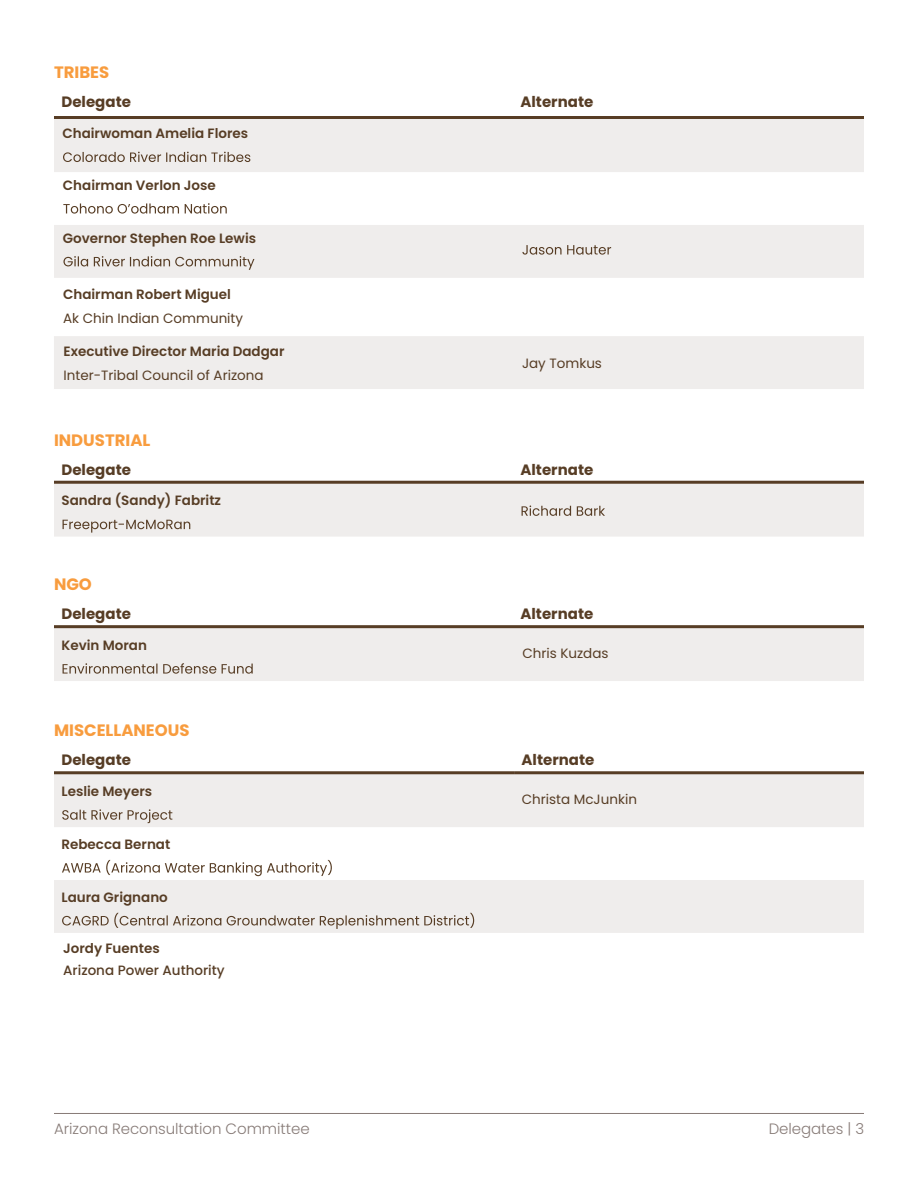
<style>
.page{position:relative;width:918px;height:1188px;background:#fff}
.page>*{position:absolute;margin:0;border:0;box-sizing:border-box;transform-origin:0 0}
.t1{font:700 16.5px "Poppins";color:#f89c3e}
.t2{font:700 15px "Poppins";color:#573d25}
.t3{font:300 15px "Poppins";letter-spacing:-.005em;color:#877b77}
.t4{font:600 13.5px "Poppins";color:#573d25}
.t5{font:13.5px "Poppins";color:#573d25}
.t6{font:500 13.5px "Poppins";color:#573d25}
</style>
<div class="page">
<hr style="left:54px;top:1113px;width:810px;height:1px;background:#877b77">
<svg style="left:54px;top:774px;width:810px;height:159px;fill:#efedec"></svg>
<hr style="left:54px;top:771px;width:460px;height:3px;background:#573d25">
<hr style="left:514px;top:771px;width:350px;height:3px;background:#573d25">
<svg style="left:62px;top:809px;width:110px;height:14px;background:#cfc8c2"></svg>
<svg style="left:62px;top:860px;width:270px;height:16px"></svg>
<svg style="left:62px;top:913px;width:412px;height:16px;background:#d3cdc8"></svg>
<div style="left:54px;top:484px;width:810px;height:53px;background:#efedec"></div>
<hr style="left:54px;top:481px;width:459px;height:3px;background:#573d25">
<hr style="left:513px;top:481px;width:351px;height:3px;background:#573d25">
<svg style="left:63px;top:520px;width:127px;height:13px;background:#ccc5bf"></svg>
<svg style="left:522px;top:505px;width:83px;height:11px"></svg>
<div style="left:54px;top:628px;width:810px;height:53px;background:#efedec"></div>
<hr style="left:54px;top:625px;width:459px;height:3px;background:#573d25">
<hr style="left:513px;top:625px;width:351px;height:3px;background:#573d25">
<svg style="left:63px;top:663px;width:190px;height:11px;background:#c8c0b9"></svg>
<svg style="left:54px;top:119px;width:810px;height:270px;fill:#efedec"></svg>
<hr style="left:54px;top:116px;width:810px;height:3px;background:#573d25">
<svg style="left:63px;top:203px;width:164px;height:11px"></svg>
<svg style="left:63px;top:256px;width:191px;height:14px;background:#d1cac5"></svg>
<svg style="left:522px;top:245px;width:89px;height:10px"></svg>
<svg style="left:63px;top:152px;width:187px;height:10px;background:#c4bbb4"></svg>
<p class="t1" style="left:54px;top:63px;width:57px">TRIBES</p>
<p class="t2" style="left:62px;top:93px;width:71px">Delegate</p>
<p class="t2" style="left:520px;top:93px;width:74px">Alternate</p>
<p class="t4" style="left:62px;top:126px;width:187px">Chairwoman Amelia Flores</p>
<p class="t4" style="left:63px;top:177px;width:154px">Chairman Verlon Jose</p>
<p class="t4" style="left:63px;top:230px;width:195px">Governor Stephen Roe Lewis</p>
<p class="t4" style="left:63px;top:286px;width:169px">Chairman Robert Miguel</p>
<p class="t5" style="left:63px;top:310px;width:182px">Ak Chin Indian Community</p>
<p class="t4" style="left:64px;top:344px;width:222px">Executive Director Maria Dadgar</p>
<p class="t5" style="left:64px;top:367px;width:202px">Inter-Tribal Council of Arizona</p>
<p class="t5" style="left:522px;top:355px;width:81px">Jay Tomkus</p>
<p class="t1" style="left:54px;top:430px;width:98px">INDUSTRIAL</p>
<p class="t2" style="left:62px;top:461px;width:71px">Delegate</p>
<p class="t2" style="left:520px;top:461px;width:74px">Alternate</p>
<p class="t4" style="left:62px;top:493px;width:161px">Sandra (Sandy) Fabritz</p>
<p class="t1" style="left:54px;top:575px;width:39px">NGO</p>
<p class="t2" style="left:62px;top:605px;width:71px">Delegate</p>
<p class="t2" style="left:520px;top:605px;width:74px">Alternate</p>
<p class="t4" style="left:62px;top:637px;width:87px">Kevin Moran</p>
<p class="t5" style="left:522px;top:645px;width:88px">Chris Kuzdas</p>
<p class="t1" style="left:54px;top:721px;width:137px">MISCELLANEOUS</p>
<p class="t2" style="left:62px;top:751px;width:71px">Delegate</p>
<p class="t2" style="left:522px;top:751px;width:74px">Alternate</p>
<p class="t4" style="left:62px;top:783px;width:92px">Leslie Meyers</p>
<p class="t4" style="left:62px;top:836px;width:110px">Rebecca Bernat</p>
<p class="t5" style="left:522px;top:792px;width:117px">Christa McJunkin</p>
<p class="t4" style="left:62px;top:889px;width:108px">Laura Grignano</p>
<p class="t4" style="left:63px;top:940px;width:98px">Jordy Fuentes</p>
<p class="t6" style="left:63px;top:962px;width:163px">Arizona Power Authority</p>
<p class="t3" style="left:54px;top:1120px;width:257px">Arizona Reconsultation Committee</p>
<p class="t3" style="left:769px;top:1120px;width:97px">Delegates | 3</p>
</div>
